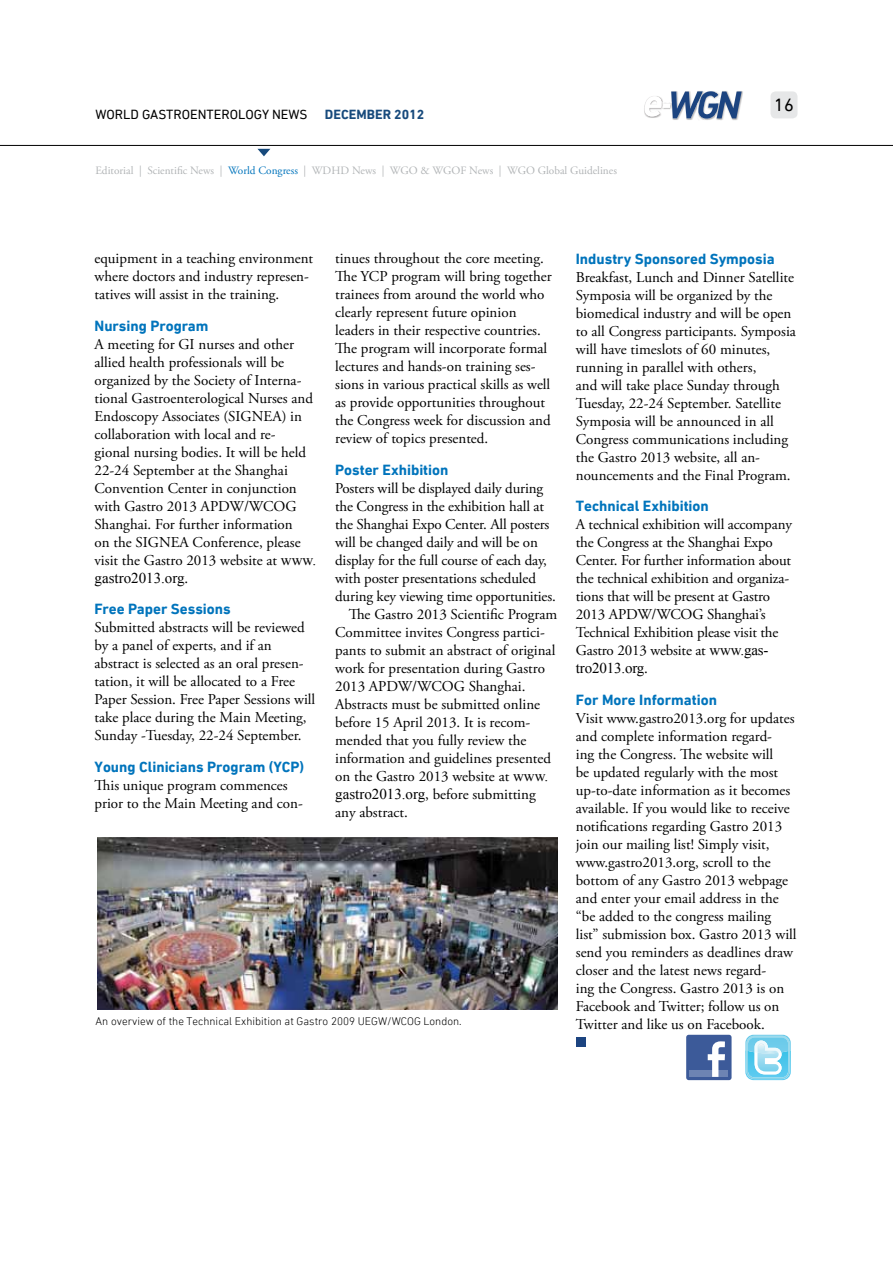
<style>
.page{position:relative;width:893px;height:1263px;background:#fff}
.page>*{position:absolute;margin:0;border:0;box-sizing:border-box;transform-origin:0 0}
.t1{font:18px "DIN Next LT Pro";color:#000}
.t2{font:15px/18px "Adobe Garamond Pro";color:#000}
.t3{font:700 15px "DIN Next LT Pro";color:#0074bc}
.t4{font:15px "Times New Roman";color:#000}
.t5{font:13.5px "DIN Next LT Pro";color:#000}
.t6{font:700 13.5px "DIN Next LT Pro";color:#174a7c}
.t7{font:11.25px "Adobe Garamond Pro";color:#b1b4b6}
.t8{font:300 11.25px "DIN Next LT Pro";color:#000}
.s1{color:#0074bc}
.s2{font-family:"Times New Roman"}
.s3{font-family:"Adobe Garamond Pro"}
</style>
<div class="page">
<img style="left:672px;top:91px;width:71px;height:29px">
<svg style="left:645px;top:91px;width:97px;height:28px"></svg>
<div style="left:770px;top:91px;width:27px;height:27px;background:#e6e7e8;border-radius:5px"></div>
<hr style="left:0;top:145px;width:893px;height:1px;background:#000">
<svg style="left:257px;top:149px;width:13px;height:7px"></svg>
<img style="left:98px;top:837px;width:460px;height:172px">
<div style="left:576px;top:1037px;width:9px;height:10px;background:#1c4480"></div>
<div style="left:686px;top:1035px;width:45px;height:45px;background:#3c5a99;border-radius:3px"></div>
<div style="left:689px;top:1070px;width:39px;height:7px;background:#6d84b3"></div>
<svg style="left:708px;top:1041px;width:17px;height:36px"></svg>
<svg style="left:745px;top:1035px;width:46px;height:45px;background:#96daf0"></svg>
<p class="t5" style="left:95px;top:106px;width:214px">WORLD GASTROENTEROLOGY NEWS</p>
<p class="t6" style="left:325px;top:106px;width:101px">December 2012</p>
<p class="t7" style="left:95px;top:164px;width:523px">Editorial | Scientific News | <span class="s1">World Congress</span> | WDHD News | WGO &amp; WGOF News | WGO Global Guidelines</p>
<p class="t1" style="left:774px;top:95px;width:21px">16</p>
<p class="t2" style="left:94px;top:250px;width:220px">equipment in a teaching environment where doctors and industry represen&shy;tatives will assist in the training.</p>
<p class="t3" style="left:94px;top:317px;width:116px">Nursing Program</p>
<p class="t2" style="left:94px;top:336px;width:223px">A meeting for GI nurses and other allied health professionals will be organized by the Society of Interna&shy;tional Gastroenterological Nurses and Endoscopy Associates (SIGNEA) in collaboration with local and re-<br>gional nursing bodies. It will be held 22-24 September at the Shanghai Convention Center in conjunction with Gastro 2013 APDW/WCOG Shanghai. For further information<br>on the SIGNEA Conference, please visit the Gastro 2013 website at <span class="s2">www.</span></p>
<p class="t4" style="left:94px;top:568px;width:95px">gastro2013.org<span class="s3">.</span></p>
<p class="t3" style="left:94px;top:601px;width:138px">Free Paper Sessions</p>
<p class="t2" style="left:94px;top:619px;width:222px">Submitted abstracts will be reviewed by a panel of experts, and if an abstract is selected as an oral presen&shy;tation, it will be allocated to a Free Paper Session. Free Paper Sessions will take place during the Main Meeting, Sunday -Tuesday, 22-24 September.</p>
<p class="t3" style="left:94px;top:758px;width:211px">Young Clinicians Program (YCP)</p>
<p class="t2" style="left:94px;top:777px;width:210px">This unique program commences prior to the Main Meeting and con-</p>
<p class="t2" style="left:335px;top:250px;width:218px">tinues throughout the core meeting.<br>The YCP program will bring together trainees from around the world who clearly represent future opinion leaders in their respective countries.<br>The program will incorporate formal lectures and hands-on training ses&shy;sions in various practical skills as well as provide opportunities throughout the Congress week for discussion and review of topics presented.</p>
<p class="t3" style="left:335px;top:461px;width:115px">Poster Exhibition</p>
<p class="t2" style="left:335px;top:480px;width:210px">Posters will be displayed daily during</p>
<p class="t2" style="left:335px;top:498px;width:210px">the Congress in the exhibition hall at</p>
<p class="t2" style="left:335px;top:516px;width:216px">the Shanghai Expo Center. All posters</p>
<p class="t2" style="left:335px;top:534px;width:204px">will be changed daily and will be on</p>
<p class="t2" style="left:335px;top:552px;width:213px">display for the full course of each day,</p>
<p class="t2" style="left:335px;top:570px;width:202px">with poster presentations scheduled</p>
<p class="t2" style="left:335px;top:588px;width:222px">during key viewing time opportunities.</p>
<p class="t2" style="left:349px;top:606px;width:210px">The Gastro 2013 Scientific Program</p>
<p class="t2" style="left:335px;top:624px;width:211px">Committee invites Congress partici-</p>
<p class="t2" style="left:335px;top:642px;width:222px">pants to submit an abstract of original</p>
<p class="t2" style="left:335px;top:660px;width:211px">work for presentation during Gastro</p>
<p class="t2" style="left:335px;top:678px;width:192px">2013 APDW/WCOG Shanghai.</p>
<p class="t2" style="left:335px;top:696px;width:206px">Abstracts must be submitted online</p>
<p class="t2" style="left:335px;top:714px;width:197px">before 15 April 2013. It is recom-</p>
<p class="t2" style="left:335px;top:732px;width:193px">mended that you fully review the</p>
<p class="t2" style="left:335px;top:750px;width:217px">information and guidelines presented</p>
<p class="t2" style="left:335px;top:768px;width:215px">on the Gastro 2013 website at <span class="s2">www.</span></p>
<p class="t2" style="left:335px;top:786px;width:202px"><span class="s2">gastro2013.org</span>, before submitting</p>
<p class="t2" style="left:335px;top:804px;width:74px">any abstract.</p>
<p class="t8" style="left:96px;top:1014px;width:368px">An overview of the Technical Exhibition at Gastro 2009 UEGW/WCOG London.</p>
<p class="t3" style="left:576px;top:250px;width:200px">Industry Sponsored Symposia</p>
<p class="t2" style="left:576px;top:269px;width:222px">Breakfast, Lunch and Dinner Satellite Symposia will be organized by the biomedical industry and will be open to all Congress participants. Symposia will have timeslots of 60 minutes, running in parallel with others,<br>and will take place Sunday through Tuesday, 22-24 September. Satellite Symposia will be announced in all Congress communications including the Gastro 2013 website, all an&shy;nouncements and the Final Program.</p>
<p class="t3" style="left:576px;top:497px;width:135px">Technical Exhibition</p>
<p class="t2" style="left:576px;top:516px;width:218px">A technical exhibition will accompany the Congress at the Shanghai Expo Center. For further information about the technical exhibition and organiza&shy;tions that will be present at Gastro 2013 APDW/WCOG Shanghai’s Technical Exhibition please visit the Gastro 2013 website at <span class="s2">www.gas-</span></p>
<p class="t4" style="left:576px;top:658px;width:74px">tro2013.org<span class="s3">.</span></p>
<p class="t3" style="left:576px;top:691px;width:143px">For More Information</p>
<p class="t2" style="left:576px;top:710px;width:222px">Visit www.gastro2013.org for updates and complete information regard-<br>ing the Congress. The website will<br>be updated regularly with the most up-to-date information as it becomes available. If you would like to receive notifications regarding Gastro 2013 join our mailing list! Simply visit, www.gastro2013.org, scroll to the bottom of any Gastro 2013 webpage and enter your email address in the “be added to the congress mailing list” submission box. Gastro 2013 will send you reminders as deadlines draw closer and the latest news regard-<br>ing the Congress. Gastro 2013 is on Facebook and Twitter; follow us on Twitter and like us on Facebook.</p>
</div>
